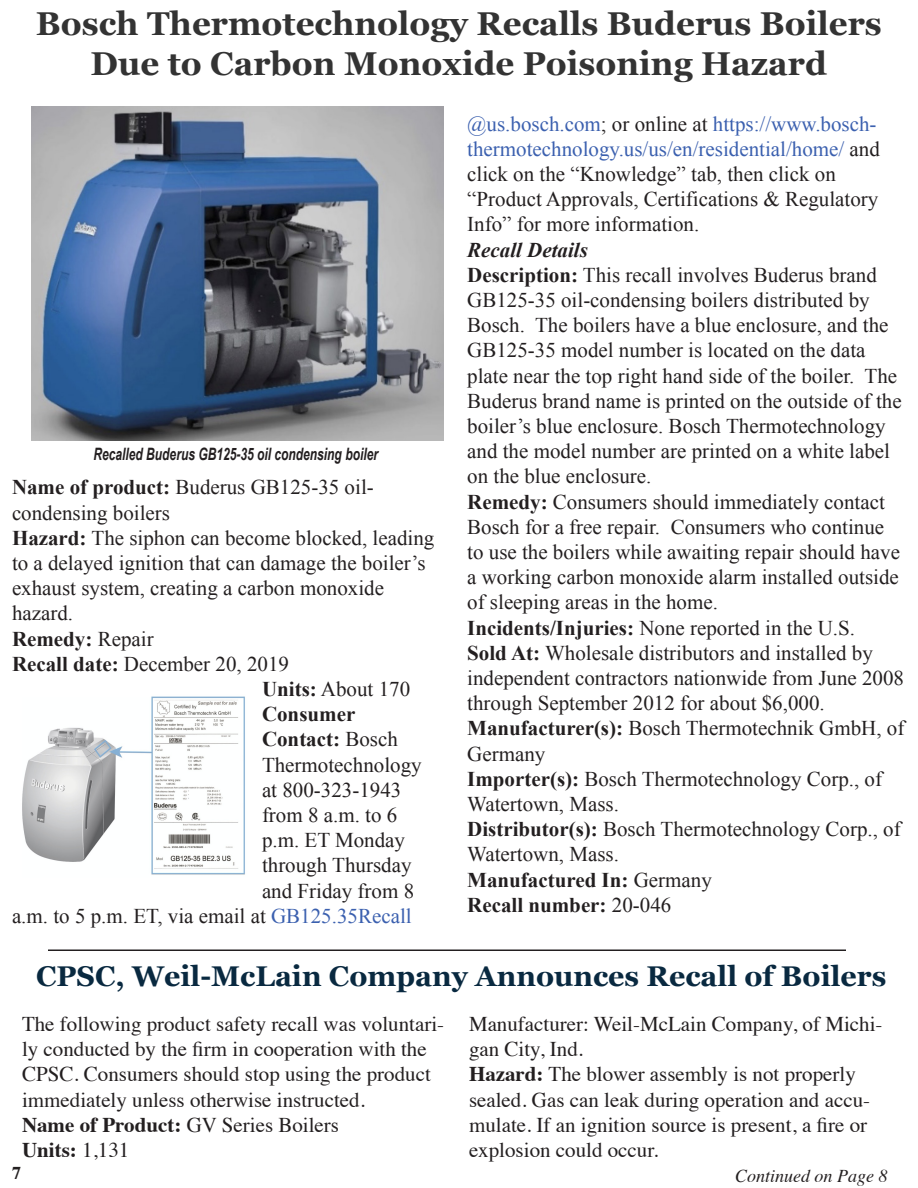
<style>
.page{position:relative;width:918px;height:1188px;background:#fff}
.page>*{position:absolute;margin:0;border:0;box-sizing:border-box;transform-origin:0 0}
.t1{font:700 33px/39.6px "Georgia";color:#333;text-align:center}
.t2{font:700 28.5px "Georgia";color:#092940}
.t3{font:21px/25.2px "Times New Roman";color:#231f20}
.t4{font:21px/25.2px "Times";color:#231f20}
.t5{font:700 21px "Times New Roman";color:#231f20}
.t6{font:italic 18px "Times";color:#231f20}
.t7{font:700 18px "Times";color:#231f20}
.t8{font:italic 700 17.1px "Arial Narrow";color:#231f20;scale:.86 1}
.s1{font-weight:700}
.s2{font-weight:400}
.s3{color:#3b60af}
.s4{font-weight:700;font-style:italic}
</style>
<div class="page">
<hr style="left:48px;top:950px;width:798px;height:1px;background:#231f20">
<img style="left:31px;top:106px;width:412px;height:335px">
<img style="left:22px;top:696px;width:223px;height:179px">
<h1 class="t1" style="left:36px;top:4px;width:848px">Bosch Thermotechnology Recalls Buderus Boilers<br>Due to Carbon Monoxide Poisoning Hazard</h1>
<p class="t8" style="left:94px;top:441px;width:332px">Recalled Buderus GB125-35 oil condensing boiler</p>
<p class="t3" style="left:12px;top:474px;width:363px"><span class="s1">Name of product:</span> Buderus GB125-35 oil-</p>
<p class="t3" style="left:12px;top:500px;width:160px">condensing boilers</p>
<p class="t3" style="left:12px;top:525px;width:424px"><span class="s1">Hazard:</span> The siphon can become blocked, leading</p>
<p class="t3" style="left:12px;top:550px;width:415px">to a delayed ignition that can damage the boiler’s</p>
<p class="t3" style="left:12px;top:575px;width:374px">exhaust system, creating a carbon monoxide</p>
<p class="t3" style="left:12px;top:600px;width:63px">hazard.</p>
<p class="t5" style="left:12px;top:624px;width:143px">Remedy: <span class="s2">Repair</span></p>
<p class="t3" style="left:12px;top:651px;width:279px"><span class="s1">Recall date:</span> December 20, 2019</p>
<p class="t3" style="left:262px;top:676px;width:150px"><span class="s1">Units:</span> About 170</p>
<p class="t5" style="left:262px;top:700px;width:95px">Consumer</p>
<p class="t5" style="left:262px;top:725px;width:137px">Contact: <span class="s2">Bosch</span></p>
<p class="t3" style="left:262px;top:752px;width:161px">Thermotechnology</p>
<p class="t3" style="left:262px;top:777px;width:141px">at 800-323-1943</p>
<p class="t3" style="left:262px;top:802px;width:137px">from 8 a.m. to 6</p>
<p class="t3" style="left:262px;top:827px;width:145px">p.m. ET Monday</p>
<p class="t3" style="left:262px;top:852px;width:151px">through Thursday</p>
<p class="t3" style="left:262px;top:878px;width:154px">and Friday from 8</p>
<p class="t3" style="left:12px;top:903px;width:401px">a.m. to 5 p.m. ET, via email at <span class="s3">GB125.35Recall</span></p>
<p class="t3" style="left:467px;top:111px;width:414px"><span class="s3">@us.bosch.com</span>; or online at <span class="s3">https://www.bosch&shy;thermotechnology.us/us/en/residential/home/</span> and click on the “Knowledge” tab, then click on “Product Approvals, Certifications &amp; Regulatory Info” for more information.</p>
<p class="t3" style="left:467px;top:237px;width:439px"><span class="s4">Recall Details<br></span><span class="s1">Description:</span> This recall involves Buderus brand GB125-35 oil-condensing boilers distributed by Bosch. The boilers have a blue enclosure, and the GB125-35 model number is located on the data plate near the top right hand side of the boiler. The Buderus brand name is printed on the outside of the boiler’s blue enclosure. Bosch Thermotechnology and the model number are printed on a white label on the blue enclosure.<br><span class="s1">Remedy:</span> Consumers should immediately contact Bosch for a free repair. Consumers who continue to use the boilers while awaiting repair should have a working carbon monoxide alarm installed outside of sleeping areas in the home.<br><span class="s1">Incidents/Injuries:</span> None reported in the U.S.<br><span class="s1">Sold At:</span> Wholesale distributors and installed by independent contractors nationwide from June 2008 through September 2012 for about $6,000.<br><span class="s1">Manufacturer(s):</span> Bosch Thermotechnik GmbH, of Germany<br><span class="s1">Importer(s):</span> Bosch Thermotechnology Corp., of Watertown, Mass.<br><span class="s1">Distributor(s):</span> Bosch Thermotechnology Corp., of Watertown, Mass.<br><span class="s1">Manufactured In:</span> Germany<br><span class="s1">Recall number:</span> 20-046</p>
<h2 class="t2" style="left:36px;top:958px;width:852px">CPSC, Weil-McLain Company Announces Recall of Boilers</h2>
<p class="t4" style="left:22px;top:1009px;width:424px">The following product safety recall was voluntari&shy;ly conducted by the firm in cooperation with the CPSC. Consumers should stop using the product immediately unless otherwise instructed.<br><span class="s1">Name of Product:</span> GV Series Boilers<br><span class="s1">Units:</span> 1,131</p>
<p class="t4" style="left:469px;top:1009px;width:415px">Manufacturer: Weil-McLain Company, of Michi&shy;gan City, Ind.<br><span class="s1">Hazard:</span> The blower assembly is not properly sealed. Gas can leak during operation and accu&shy;mulate. If an ignition source is present, a fire or explosion could occur.</p>
<p class="t7" style="left:12px;top:1156px;width:10px">7</p>
<p class="t6" style="left:735px;top:1160px;width:154px">Continued on Page 8</p>
</div>
